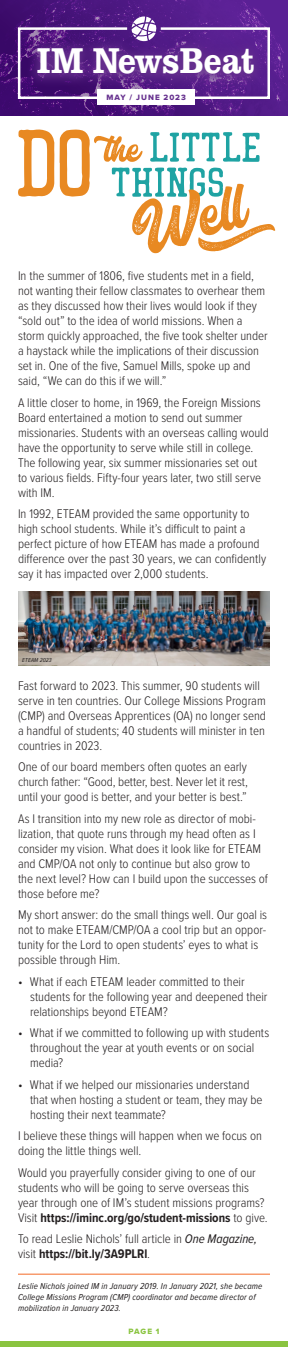
<style>
.page{position:relative;width:288px;height:1347px;background:#fff}
.page>*{position:absolute;margin:0;border:0;box-sizing:border-box;transform-origin:0 0}
.t1{font:61.3px "Marttabuck Stamp";color:#e88922}
.t2{font:500 37.1px "Clarendon URW Ext Nar";letter-spacing:-.015em;color:#fff}
.t3{font:300 13px/15px "Proxima Nova Cond";color:#231f20}
.Feature_Author_Bio{font:italic 9px/11px "Proxima Nova Cond";letter-spacing:.02em;color:#231f20}
.t4{font:8px "Proxima Nova Extrabld";letter-spacing:.125em;color:#66308e}
.t5{font:8px "Proxima Nova Extrabld";color:#8ac440}
.t6{font:italic 6px "Proxima Nova Cond";letter-spacing:.025em;color:#231f20}
.s1{font-weight:700}
.s2{font-weight:400;font-style:italic}
</style>
<div class="page">
<div style="left:0;top:1341px;width:288px;height:6px;background:#8ac440"></div>
<img style="left:0;top:0;width:288px;height:116px">
<svg style="left:132px;top:16px;width:24px;height:10px"></svg>
<svg style="left:17px;top:26px;width:254px;height:74px;background:#663591"></svg>
<hr style="left:18px;top:1274px;width:252px;height:1px;background:#f36a26">
<div style="left:97px;top:89px;width:98px;height:16px;background:#fff"></div>
<svg style="left:198px;top:224px;width:77px;height:27px"></svg>
<svg style="left:18px;top:129px;width:242px;height:68px"></svg>
<img style="left:18px;top:592px;width:252px;height:73px">
<p class="t2" style="left:37px;top:39px;width:220px">IM NewsBeat</p>
<p class="t4" style="left:106px;top:91px;width:81px">MAY / JUNE 2023</p>
<p class="t1" style="left:125px;top:195px;width:123px;rotate:-12deg">Well</p>
<p class="t3" style="left:18px;top:268px;width:251px">In the summer of 1806, five students met in a field, not wanting their fellow classmates to overhear them as they discussed how their lives would look if they “sold out” to the idea of world missions. When a storm quickly approached, the five took shelter under a haystack while the implications of their discussion set in. One of the five, Samuel Mills, spoke up and said, “We can do this if we will.”</p>
<p class="t3" style="left:18px;top:394px;width:252px">A little closer to home, in 1969, the Foreign Missions Board entertained a motion to send out summer missionaries. Students with an overseas calling would have the opportunity to serve while still in college.<br>The following year, six summer missionaries set out to various fields. Fifty-four years later, two still serve with IM.</p>
<p class="t3" style="left:18px;top:506px;width:250px">In 1992, ETEAM provided the same opportunity to high school students. While it’s difficult to paint a perfect picture of how ETEAM has made a profound difference over the past 30 years, we can confidently say it has impacted over 2,000 students.</p>
<p class="t6" style="left:22px;top:655px;width:31px">ETEAM 2023</p>
<p class="t3" style="left:18px;top:677px;width:249px">Fast forward to 2023. This summer, 90 students will serve in ten countries. Our College Missions Program (CMP) and Overseas Apprentices (OA) no longer send a handful of students; 40 students will minister in ten countries in 2023.</p>
<p class="t3" style="left:18px;top:759px;width:232px;text-align:justify">One of our board members often quotes an early church father: “Good, better, best. Never let it rest, until your good is better, and your better is best.”</p>
<p class="t3" style="left:18px;top:810px;width:252px">As I transition into my new role as director of mobi&shy;lization, that quote runs through my head often as I consider my vision. What does it look like for ETEAM and CMP/OA not only to continue but also grow to the next level? How can I build upon the successes of those before me?</p>
<p class="t3" style="left:18px;top:907px;width:251px">My short answer: do the small things well. Our goal is not to make ETEAM/CMP/OA a cool trip but an oppor&shy;tunity for the Lord to open students’ eyes to what is possible through Him.</p>
<p class="t3" style="left:30px;top:973px;width:239px;text-indent:-12px">• What if each ETEAM leader committed to their students for the following year and deepened their relationships beyond ETEAM?</p>
<p class="t3" style="left:30px;top:1025px;width:241px;text-indent:-12px">• What if we committed to following up with students throughout the year at youth events or on social media?</p>
<p class="t3" style="left:30px;top:1076px;width:234px;text-indent:-12px">• What if we helped our missionaries understand that when hosting a student or team, they may be hosting their next teammate?</p>
<p class="t3" style="left:18px;top:1128px;width:245px">I believe these things will happen when we focus on doing the little things well.</p>
<p class="t3" style="left:18px;top:1164px;width:251px">Would you prayerfully consider giving to one of our students who will be going to serve overseas this year through one of IM’s student missions programs?<br>Visit <span class="s1">https://iminc.org/go/student-missions</span> to give.</p>
<p class="t3" style="left:18px;top:1231px;width:241px">To read Leslie Nichols’ full article in <span class="s2">One Magazine, </span>visit <span class="s1">https://bit.ly/3A9PLRl</span>.</p>
<p class="Feature_Author_Bio" style="left:18px;top:1280px;width:246px">Leslie Nichols joined IM in January 2019. In January 2021, she became<br>College Missions Program (CMP) coordinator and became director of mobilization in January 2023.</p>
<p class="t5" style="left:128px;top:1326px;width:33px">PAGE 1</p>
</div>
